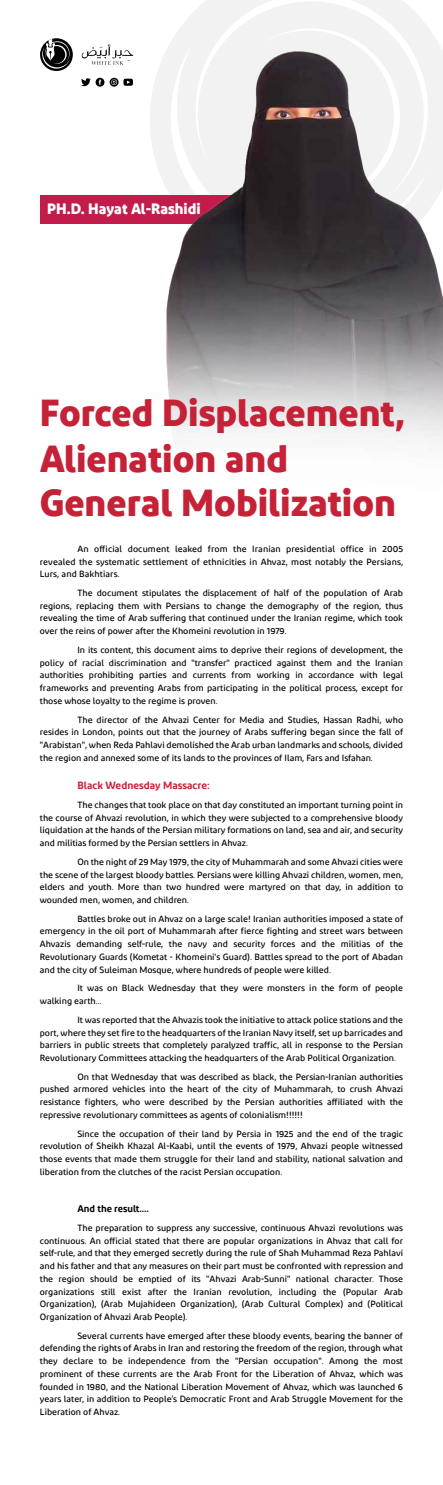
<style>
.page{position:relative;width:443px;height:1485px;background:#fff}
.page>*{position:absolute;margin:0;border:0;box-sizing:border-box;transform-origin:0 0}
.t1{font:700 37.5px/45px "Diodrum Arabic";color:#c52137}
.t2{font:700 15px "Diodrum Arabic";color:#fff}
.t3{font:600 10.5px "Diodrum Arabic";color:#c52137}
.t4{font:600 9.75px "Diodrum Arabic";color:#000}
.t5{font:500 9px/12.8px "Diodrum Arabic";color:#000;text-align:justify}
</style>
<div class="page">
<svg style="left:150px;top:0;width:292px;height:189px;fill:#f2f2f2"></svg>
<div style="left:40px;top:195px;width:215px;height:29px;background:#c31c4b"></div>
<svg style="left:82px;top:44px;width:51px;height:21px"></svg>
<svg style="left:40px;top:38px;width:33px;height:33px"></svg>
<svg style="left:81px;top:78px;width:23px;height:9px"></svg>
<svg style="left:110px;top:78px;width:23px;height:9px"></svg>
<img style="left:167px;top:51px;width:275px;height:392px">
<h2 class="t2" style="left:47px;top:200px;width:155px">PH.D. Hayat Al-Rashidi</h2>
<h1 class="t1" style="left:40px;top:390px;width:367px">Forced Displacement,<br>Alienation and<br>General Mobilization</h1>
<p class="t5" style="left:40px;top:542px;width:364px;text-indent:38px">An official document leaked from the Iranian presidential office in 2005 revealed the systematic settlement of ethnicities in Ahvaz, most notably the Persians, Lurs, and Bakhtiars.</p>
<p class="t5" style="left:40px;top:587px;width:364px;text-indent:38px">The document stipulates the displacement of half of the population of Arab regions, replacing them with Persians to change the demography of the region, thus revealing the time of Arab suffering that continued under the Iranian regime, which took over the reins of power after the Khomeini revolution in 1979.</p>
<p class="t5" style="left:40px;top:643px;width:364px;text-indent:38px">In its content, this document aims to deprive their regions of development, the policy of racial discrimination and "transfer" practiced against them and the Iranian authorities prohibiting parties and currents from working in accordance with legal frameworks and preventing Arabs from participating in the political process, except for those whose loyalty to the regime is proven.</p>
<p class="t5" style="left:40px;top:713px;width:364px;text-indent:38px">The director of the Ahvazi Center for Media and Studies, Hassan Radhi, who resides in London, points out that the journey of Arabs suffering began since the fall of "Arabistan", when Reda Pahlavi demolished the Arab urban landmarks and schools, divided the region and annexed some of its lands to the provinces of Ilam, Fars and Isfahan.</p>
<p class="t3" style="left:77px;top:779px;width:133px">Black Wednesday Massacre:</p>
<p class="t5" style="left:40px;top:798px;width:364px;text-indent:38px">The changes that took place on that day constituted an important turning point in the course of Ahvazi revolution, in which they were subjected to a comprehensive bloody liquidation at the hands of the Persian military formations on land, sea and air, and security and militias formed by the Persian settlers in Ahvaz.</p>
<p class="t5" style="left:40px;top:855px;width:364px;text-indent:38px">On the night of 29 May 1979, the city of Muhammarah and some Ahvazi cities were the scene of the largest bloody battles. Persians were killing Ahvazi children, women, men, elders and youth. More than two hundred were martyred on that day, in addition to wounded men, women, and children.</p>
<p class="t5" style="left:40px;top:912px;width:364px;text-indent:38px">Battles broke out in Ahvaz on a large scale! Iranian authorities imposed a state of emergency in the oil port of Muhammarah after fierce fighting and street wars between Ahvazis demanding self-rule, the navy and security forces and the militias of the Revolutionary Guards (Kometat - Khomeini's Guard). Battles spread to the port of Abadan and the city of Suleiman Mosque, where hundreds of people were killed.</p>
<p class="t5" style="left:40px;top:982px;width:364px;text-indent:38px">It was on Black Wednesday that they were monsters in the form of people walking earth...</p>
<p class="t5" style="left:40px;top:1013px;width:364px;text-indent:38px">It was reported that the Ahvazis took the initiative to attack police stations and the port, where they set fire to the headquarters of the Iranian Navy itself, set up barricades and barriers in public streets that completely paralyzed traffic, all in response to the Persian Revolutionary Committees attacking the headquarters of the Arab Political Organization.</p>
<p class="t5" style="left:40px;top:1070px;width:364px;text-indent:38px">On that Wednesday that was described as black, the Persian-Iranian authorities pushed armored vehicles into the heart of the city of Muhammarah, to crush Ahvazi resistance fighters, who were described by the Persian authorities affiliated with the repressive revolutionary committees as agents of colonialism!!!!!!</p>
<p class="t5" style="left:40px;top:1127px;width:364px;text-indent:38px">Since the occupation of their land by Persia in 1925 and the end of the tragic revolution of Sheikh Khazal Al-Kaabi, until the events of 1979, Ahvazi people witnessed those events that made them struggle for their land and stability, national salvation and liberation from the clutches of the racist Persian occupation.</p>
<p class="t4" style="left:77px;top:1203px;width:73px">And the result....</p>
<p class="t5" style="left:40px;top:1221px;width:364px;text-indent:38px">The preparation to suppress any successive, continuous Ahvazi revolutions was continuous. An official stated that there are popular organizations in Ahvaz that call for self-rule, and that they emerged secretly during the rule of Shah Muhammad Reza Pahlavi and his father and that any measures on their part must be confronted with repression and the region should be emptied of its "Ahvazi Arab-Sunni" national character. Those organizations still exist after the Iranian revolution, including the (Popular Arab Organization), (Arab Mujahideen Organization), (Arab Cultural Complex) and (Political Organization of Ahvazi Arab People).</p>
<p class="t5" style="left:40px;top:1329px;width:364px;text-indent:38px">Several currents have emerged after these bloody events, bearing the banner of defending the rights of Arabs in Iran and restoring the freedom of the region, through what they declare to be independence from the "Persian occupation". Among the most prominent of these currents are the Arab Front for the Liberation of Ahvaz, which was founded in 1980, and the National Liberation Movement of Ahvaz, which was launched 6 years later, in addition to People’s Democratic Front and Arab Struggle Movement for the Liberation of Ahvaz.</p>
</div>
